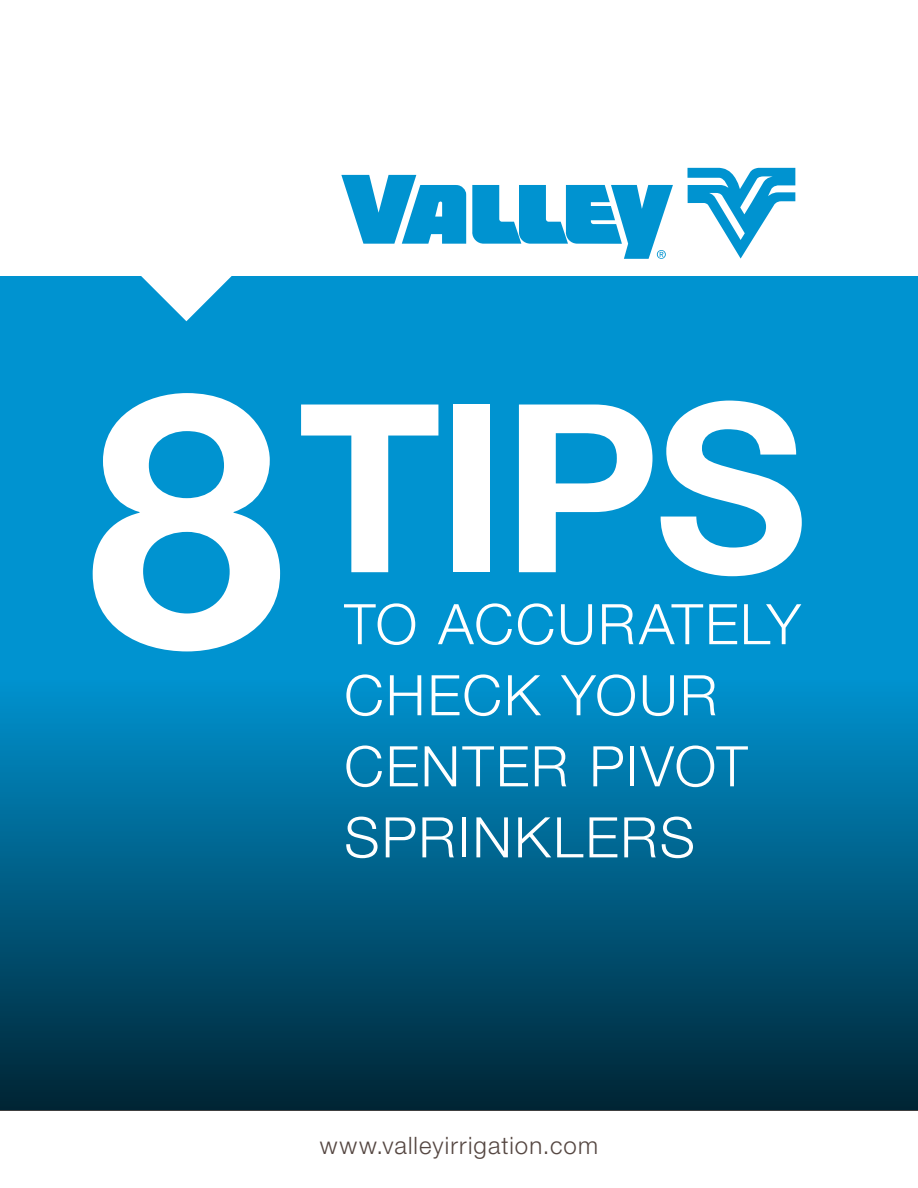
<style>
.page{position:relative;width:918px;height:1188px;background:#fff}
.page>*{position:absolute;margin:0;border:0;box-sizing:border-box;transform-origin:0 0}
.t1{font:700 234.9px "Helvetica Neue LT Std";color:#fff}
.t2{font:300 55.95px/71.1px "Helvetica Neue LT Std";letter-spacing:.04em;color:#fff}
.t3{font:300 24px "Helvetica Neue LT Std";letter-spacing:.05em;color:#554742}
.s1{font-size:354.9px}
</style>
<div class="page">
<div style="left:0;top:276px;width:918px;height:834px;background:#0093d0"></div>
<div style="left:0;top:680px;width:918px;height:430px;background:linear-gradient(to bottom,#0092cf,#002534)"></div>
<svg style="left:688px;top:168px;width:107px;height:91px"></svg>
<svg style="left:341px;top:175px;width:125px;height:69px"></svg>
<svg style="left:472px;top:185px;width:201px;height:74px"></svg>
<svg style="left:141px;top:276px;width:91px;height:45px"></svg>
<h1 class="t1" style="left:88px;top:343px;width:721px"><span class="s1">8</span>TIPS</h1>
<p class="t2" style="left:344px;top:588px;width:458px">TO ACCURATELY<br>CHECK YOUR<br>CENTER PIVOT<br>SPRINKLERS</p>
<p class="t3" style="left:320px;top:1131px;width:280px">www.valleyirrigation.com</p>
</div>
